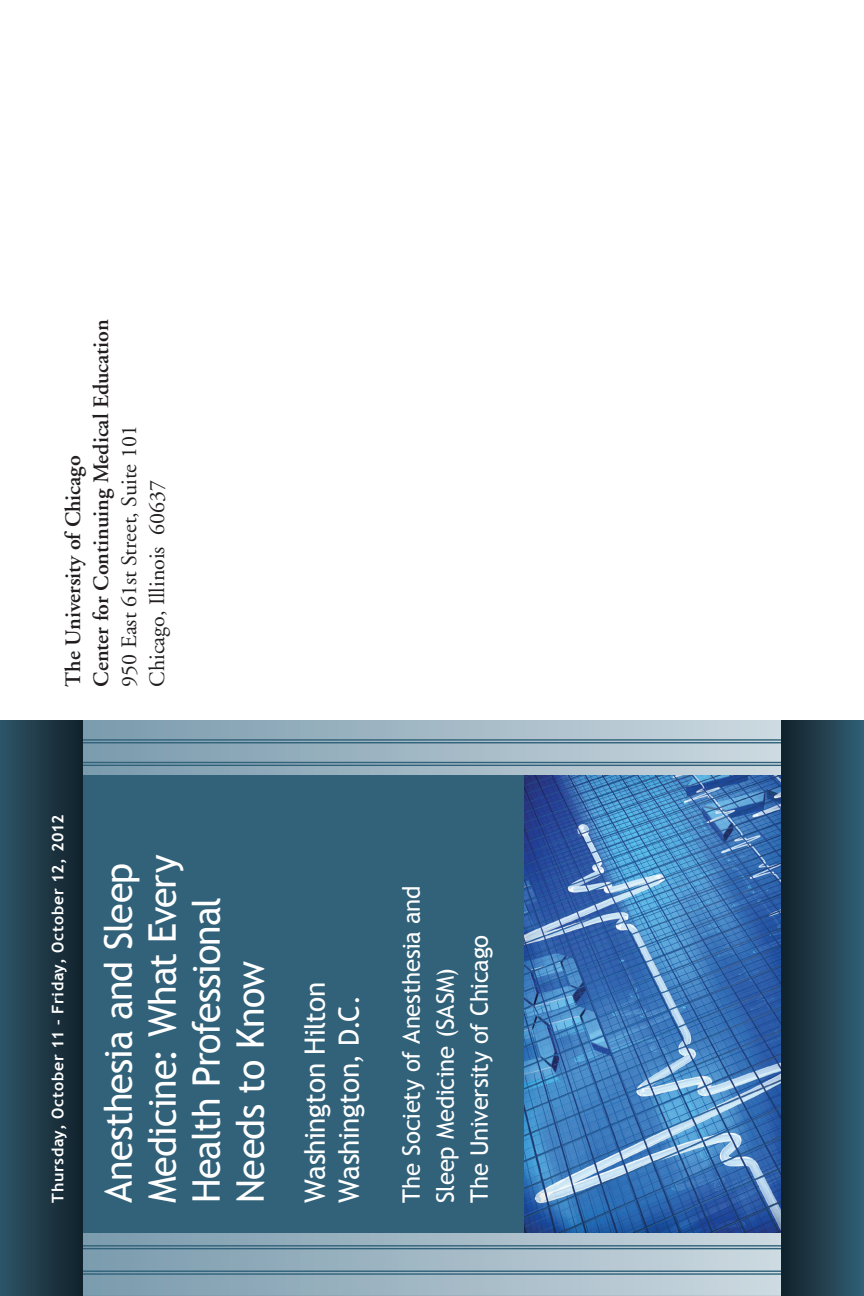
<style>
.page{position:relative;width:864px;height:1296px;background:#fff}
.page>*{position:absolute;margin:0;border:0;box-sizing:border-box;transform-origin:0 0}
.t1{font:38px/44px "Trebuchet MS";letter-spacing:-.025em;color:#fff}
.t2{font:28px/34px "Trebuchet MS";letter-spacing:-.02em;color:#fff}
.t3{font:24px/34px "Trebuchet MS";letter-spacing:-.01em;color:#fff}
.subhead{font:600 22px "Adobe Garamond";color:#231f20}
.subhead-2{font:22px "Adobe Garamond";color:#231f20}
.t4{font:700 16px "Trebuchet MS";letter-spacing:.04em;color:#fff}
</style>
<div class="page">
<svg style="left:83px;top:722px;width:698px;height:573px;background:#9fb6c3"></svg>
<hr style="left:0;top:1295px;width:864px;height:1px;background:#31627a">
<hr style="left:0;top:1273px;width:864px;height:2px;background:#31627a">
<hr style="left:0;top:1271px;width:864px;height:1px;background:#31627a">
<hr style="left:0;top:1248px;width:864px;height:1px;background:#31627a">
<hr style="left:0;top:1245px;width:864px;height:2px;background:#31627a">
<hr style="left:0;top:765px;width:864px;height:1px;background:#31627a">
<hr style="left:0;top:762px;width:864px;height:1px;background:#31627a">
<hr style="left:0;top:742px;width:864px;height:1px;background:#31627a">
<hr style="left:0;top:739px;width:864px;height:2px;background:#31627a">
<hr style="left:2px;top:721px;width:862px;height:1px;background:#31627a">
<div style="left:0;top:776px;width:864px;height:457px;background:#31627a"></div>
<div style="left:0;top:721px;width:83px;height:575px;background:linear-gradient(to right,#2e5467,#11212a)"></div>
<img style="left:524px;top:776px;width:257px;height:456px">
<div style="left:781px;top:721px;width:83px;height:575px;background:linear-gradient(to right,#112028,#325f75)"></div>
<p class="subhead" style="left:89px;top:687px;width:369px;rotate:-90deg">Center for Continuing Medical Education</p>
<p class="subhead-2" style="left:117px;top:687px;width:263px;rotate:-90deg">950 East 61st Street, Suite 101</p>
<p class="subhead" style="left:61px;top:687px;width:233px;rotate:-90deg">The University of Chicago</p>
<p class="subhead-2" style="left:145px;top:687px;width:208px;rotate:-90deg">Chicago, Illinois 60637</p>
<p class="t4" style="left:48px;top:1203px;width:390px;rotate:-90deg">Thursday, October 11 – Friday, October 12, 2012</p>
<p class="t1" style="left:97px;top:1203px;width:350px;rotate:-90deg">Anesthesia and Sleep<br>Medicine: What Every<br>Health Professional<br>Needs to Know</p>
<p class="t2" style="left:298px;top:1203px;width:222px;rotate:-90deg">Washington Hilton<br>Washington, D.C.</p>
<p class="t3" style="left:395px;top:1203px;width:319px;rotate:-90deg">The Society of Anesthesia and<br>Sleep Medicine (SASM)<br>The University of Chicago</p>
</div>
